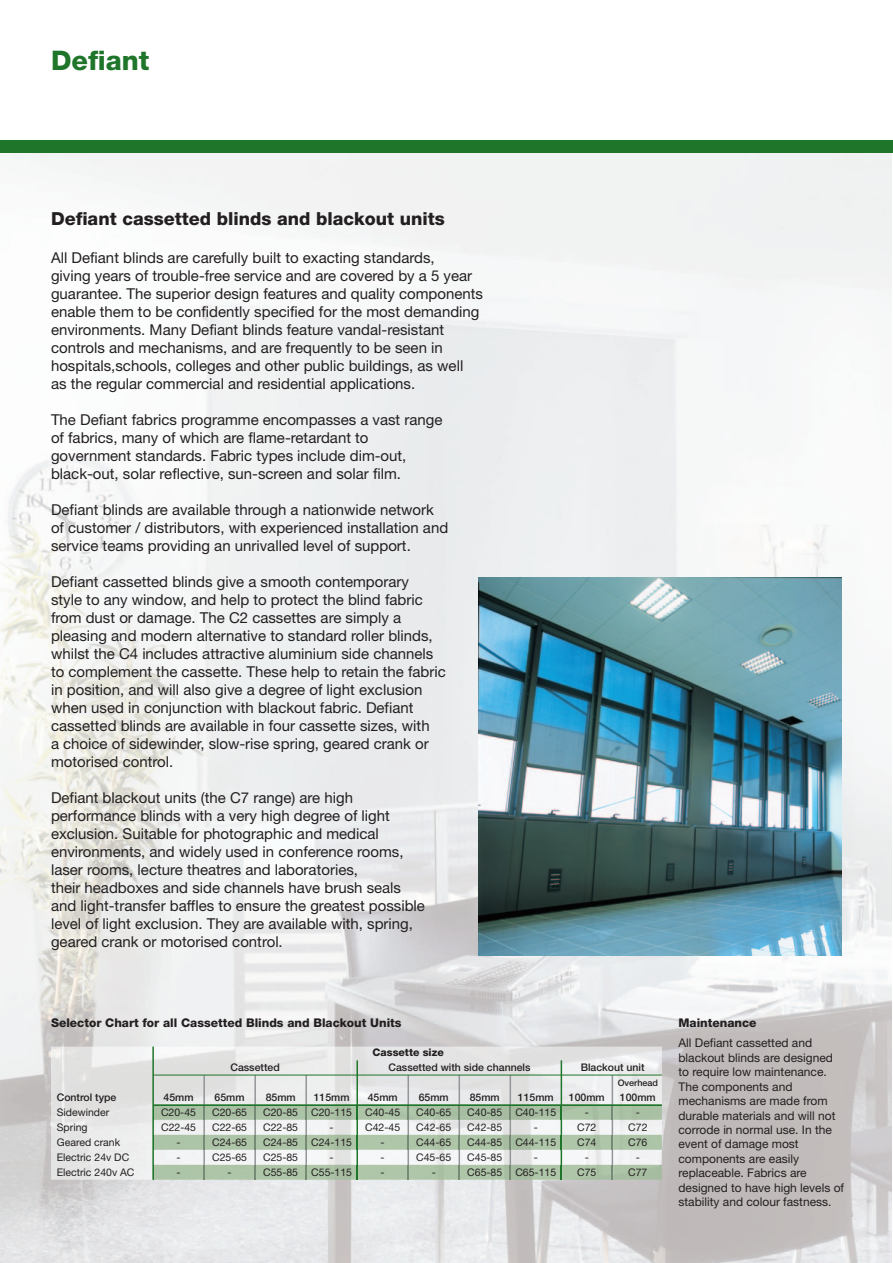
<style>
.page{position:relative;width:893px;height:1263px;background:#fff}
.page>*{position:absolute;margin:0;border:0;box-sizing:border-box;transform-origin:0 0}
.t1{font:800 27px "Helvetica Neue";color:#1f752a}
.t2{font:800 18px "Helvetica Neue";color:#231f20}
.t3{font:15px/18px "Helvetica Neue";color:#231f20}
.t4{font:12px/14.4px "Helvetica Neue";color:#231f20}
.t5{font:800 12px "Helvetica Neue";color:#231f20}
.t6{font:10.5px "Helvetica Neue";color:#231f20}
.t7{font:500 10.5px "Helvetica Neue";color:#231f20}
.t8{font:800 10.5px "Helvetica Neue";color:#231f20}
.t9{font:500 9px "Helvetica Neue";color:#231f20}
</style>
<div class="page">
<img style="left:0;top:153px;width:891px;height:1110px">
<div style="left:0;top:140px;width:893px;height:13px;background:#1f752a"></div>
<img style="left:478px;top:578px;width:364px;height:377px">
<img style="left:51px;top:1046px;width:611px;height:134px">
<hr style="left:203px;top:1075px;width:2px;height:105px;background:#939598">
<hr style="left:152px;top:1046px;width:2px;height:134px;background:#1f752a">
<hr style="left:254px;top:1075px;width:2px;height:105px;background:#939598">
<hr style="left:305px;top:1075px;width:2px;height:105px;background:#939598">
<hr style="left:356px;top:1060px;width:2px;height:120px;background:#1f752a">
<hr style="left:407px;top:1075px;width:2px;height:105px;background:#939598">
<hr style="left:459px;top:1075px;width:1px;height:105px;background:#939598">
<hr style="left:510px;top:1075px;width:1px;height:105px;background:#939598">
<hr style="left:561px;top:1060px;width:1px;height:120px;background:#1f752a">
<hr style="left:612px;top:1075px;width:1px;height:105px;background:#939598">
<hr style="left:153px;top:1075px;width:509px;height:1px;background:#1f752a">
<hr style="left:153px;top:1104px;width:509px;height:1px;background:#1f752a">
<img style="left:154px;top:1106px;width:508px;height:14px">
<svg style="left:203px;top:1106px;width:2px;height:14px"></svg>
<svg style="left:254px;top:1106px;width:2px;height:14px"></svg>
<svg style="left:305px;top:1106px;width:2px;height:14px"></svg>
<svg style="left:356px;top:1106px;width:2px;height:14px"></svg>
<svg style="left:407px;top:1106px;width:2px;height:14px"></svg>
<svg style="left:459px;top:1106px;width:1px;height:14px"></svg>
<svg style="left:510px;top:1106px;width:1px;height:14px"></svg>
<svg style="left:561px;top:1106px;width:1px;height:14px"></svg>
<svg style="left:612px;top:1106px;width:1px;height:14px"></svg>
<hr style="left:153px;top:1105px;width:509px;height:1px;background:#1f752a">
<img style="left:154px;top:1135px;width:508px;height:15px">
<svg style="left:203px;top:1135px;width:2px;height:15px"></svg>
<svg style="left:254px;top:1135px;width:2px;height:15px"></svg>
<svg style="left:305px;top:1135px;width:2px;height:15px"></svg>
<svg style="left:356px;top:1135px;width:2px;height:15px"></svg>
<svg style="left:407px;top:1135px;width:2px;height:15px"></svg>
<svg style="left:459px;top:1135px;width:1px;height:15px"></svg>
<svg style="left:510px;top:1135px;width:1px;height:15px"></svg>
<svg style="left:561px;top:1135px;width:1px;height:15px"></svg>
<svg style="left:612px;top:1135px;width:1px;height:15px"></svg>
<img style="left:154px;top:1165px;width:508px;height:15px">
<svg style="left:203px;top:1165px;width:2px;height:15px"></svg>
<svg style="left:254px;top:1165px;width:2px;height:15px"></svg>
<svg style="left:305px;top:1165px;width:2px;height:15px"></svg>
<svg style="left:356px;top:1165px;width:2px;height:15px"></svg>
<svg style="left:407px;top:1165px;width:2px;height:15px"></svg>
<svg style="left:459px;top:1165px;width:1px;height:15px"></svg>
<svg style="left:510px;top:1165px;width:1px;height:15px"></svg>
<svg style="left:561px;top:1165px;width:1px;height:15px"></svg>
<svg style="left:612px;top:1165px;width:1px;height:15px"></svg>
<h1 class="t1" style="left:51px;top:51px;width:100px">Defiant</h1>
<p class="t2" style="left:51px;top:213px;width:395px">Defiant cassetted blinds and blackout units</p>
<p class="t3" style="left:51px;top:250px;width:433px">All Defiant blinds are carefully built to exacting standards,<br>giving years of trouble-free service and are covered by a 5 year guarantee. The superior design features and quality components enable them to be confidently specified for the most demanding environments. Many Defiant blinds feature vandal-resistant controls and mechanisms, and are frequently to be seen in hospitals,schools, colleges and other public buildings, as well<br>as the regular commercial and residential applications.</p>
<p class="t3" style="left:51px;top:412px;width:393px">The Defiant fabrics programme encompasses a vast range of fabrics, many of which are flame-retardant to government standards. Fabric types include dim-out, black-out, solar reflective, sun-screen and solar film.</p>
<p class="t3" style="left:51px;top:502px;width:399px">Defiant blinds are available through a nationwide network of customer / distributors, with experienced installation and service teams providing an unrivalled level of support.</p>
<p class="t3" style="left:51px;top:574px;width:396px">Defiant cassetted blinds give a smooth contemporary<br>style to any window, and help to protect the blind fabric from dust or damage. The C2 cassettes are simply a pleasing and modern alternative to standard roller blinds, whilst the C4 includes attractive aluminium side channels to complement the cassette. These help to retain the fabric in position, and will also give a degree of light exclusion when used in conjunction with blackout fabric. Defiant cassetted blinds are available in four cassette sizes, with<br>a choice of sidewinder, slow-rise spring, geared crank or motorised control.</p>
<p class="t3" style="left:51px;top:790px;width:375px">Defiant blackout units (the C7 range) are high performance blinds with a very high degree of light exclusion. Suitable for photographic and medical environments, and widely used in conference rooms, laser rooms, lecture theatres and laboratories,<br>their headboxes and side channels have brush seals and light-transfer baffles to ensure the greatest possible level of light exclusion. They are available with, spring, geared crank or motorised control.</p>
<p class="t5" style="left:51px;top:1018px;width:352px">Selector Chart for all Cassetted Blinds and Blackout Units</p>
<p class="t8" style="left:373px;top:1048px;width:73px">Cassette size</p>
<p class="t7" style="left:230px;top:1063px;width:51px">Cassetted</p>
<p class="t7" style="left:389px;top:1063px;width:143px">Cassetted with side channels</p>
<p class="t7" style="left:581px;top:1063px;width:65px">Blackout unit</p>
<p class="t9" style="left:618px;top:1079px;width:42px">Overhead</p>
<p class="t7" style="left:57px;top:1093px;width:61px">Control type</p>
<p class="t7" style="left:164px;top:1093px;width:31px">45mm</p>
<p class="t7" style="left:215px;top:1093px;width:31px">65mm</p>
<p class="t7" style="left:266px;top:1093px;width:31px">85mm</p>
<p class="t7" style="left:314px;top:1093px;width:37px">115mm</p>
<p class="t7" style="left:368px;top:1093px;width:31px">45mm</p>
<p class="t7" style="left:419px;top:1093px;width:31px">65mm</p>
<p class="t7" style="left:470px;top:1093px;width:31px">85mm</p>
<p class="t7" style="left:518px;top:1093px;width:37px">115mm</p>
<p class="t7" style="left:569px;top:1093px;width:37px">100mm</p>
<p class="t7" style="left:620px;top:1093px;width:37px">100mm</p>
<p class="t6" style="left:57px;top:1108px;width:54px">Sidewinder</p>
<p class="t6" style="left:161px;top:1108px;width:36px">C20-45</p>
<p class="t6" style="left:212px;top:1108px;width:36px">C20-65</p>
<p class="t6" style="left:263px;top:1108px;width:139px">C20-85 C20-115 C40-45</p>
<p class="t6" style="left:416px;top:1108px;width:36px">C40-65</p>
<p class="t6" style="left:467px;top:1108px;width:90px">C40-85 C40-115</p>
<p class="t6" style="left:585px;top:1108px;width:6px">-</p>
<p class="t6" style="left:636px;top:1108px;width:6px">-</p>
<p class="t6" style="left:57px;top:1123px;width:32px">Spring</p>
<p class="t6" style="left:161px;top:1123px;width:36px">C22-45</p>
<p class="t6" style="left:212px;top:1123px;width:36px">C22-65</p>
<p class="t6" style="left:263px;top:1123px;width:36px">C22-85</p>
<p class="t6" style="left:330px;top:1123px;width:6px">-</p>
<p class="t6" style="left:365px;top:1123px;width:36px">C42-45</p>
<p class="t6" style="left:416px;top:1123px;width:36px">C42-65</p>
<p class="t6" style="left:467px;top:1123px;width:36px">C42-85</p>
<p class="t6" style="left:534px;top:1123px;width:6px">-</p>
<p class="t6" style="left:577px;top:1123px;width:21px">C72</p>
<p class="t6" style="left:628px;top:1123px;width:21px">C72</p>
<p class="t6" style="left:57px;top:1138px;width:65px">Geared crank</p>
<p class="t6" style="left:177px;top:1138px;width:6px">-</p>
<p class="t6" style="left:212px;top:1138px;width:36px">C24-65</p>
<p class="t6" style="left:263px;top:1138px;width:90px">C24-85 C24-115</p>
<p class="t6" style="left:381px;top:1138px;width:6px">-</p>
<p class="t6" style="left:416px;top:1138px;width:36px">C44-65</p>
<p class="t6" style="left:467px;top:1138px;width:90px">C44-85 C44-115</p>
<p class="t6" style="left:577px;top:1138px;width:21px">C74</p>
<p class="t6" style="left:628px;top:1138px;width:21px">C76</p>
<p class="t6" style="left:57px;top:1153px;width:74px">Electric 24v DC</p>
<p class="t6" style="left:177px;top:1153px;width:6px">-</p>
<p class="t6" style="left:212px;top:1153px;width:36px">C25-65</p>
<p class="t6" style="left:263px;top:1153px;width:36px">C25-85</p>
<p class="t6" style="left:330px;top:1153px;width:6px">-</p>
<p class="t6" style="left:381px;top:1153px;width:6px">-</p>
<p class="t6" style="left:416px;top:1153px;width:36px">C45-65</p>
<p class="t6" style="left:467px;top:1153px;width:36px">C45-85</p>
<p class="t6" style="left:534px;top:1153px;width:6px">-</p>
<p class="t6" style="left:585px;top:1153px;width:6px">-</p>
<p class="t6" style="left:636px;top:1153px;width:6px">-</p>
<p class="t6" style="left:57px;top:1168px;width:79px">Electric 240v AC</p>
<p class="t6" style="left:177px;top:1168px;width:6px">-</p>
<p class="t6" style="left:228px;top:1168px;width:6px">-</p>
<p class="t6" style="left:263px;top:1168px;width:90px">C55-85 C55-115</p>
<p class="t6" style="left:381px;top:1168px;width:6px">-</p>
<p class="t6" style="left:432px;top:1168px;width:6px">-</p>
<p class="t6" style="left:467px;top:1168px;width:90px">C65-85 C65-115</p>
<p class="t6" style="left:577px;top:1168px;width:21px">C75</p>
<p class="t6" style="left:628px;top:1168px;width:21px">C77</p>
<p class="t5" style="left:678px;top:1018px;width:79px">Maintenance</p>
<p class="t4" style="left:678px;top:1037px;width:167px">All Defiant cassetted and blackout blinds are designed to require low maintenance.<br>The components and mechanisms are made from durable materials and will not corrode in normal use. In the event of damage most components are easily replaceable. Fabrics are designed to have high levels of stability and colour fastness.</p>
</div>
